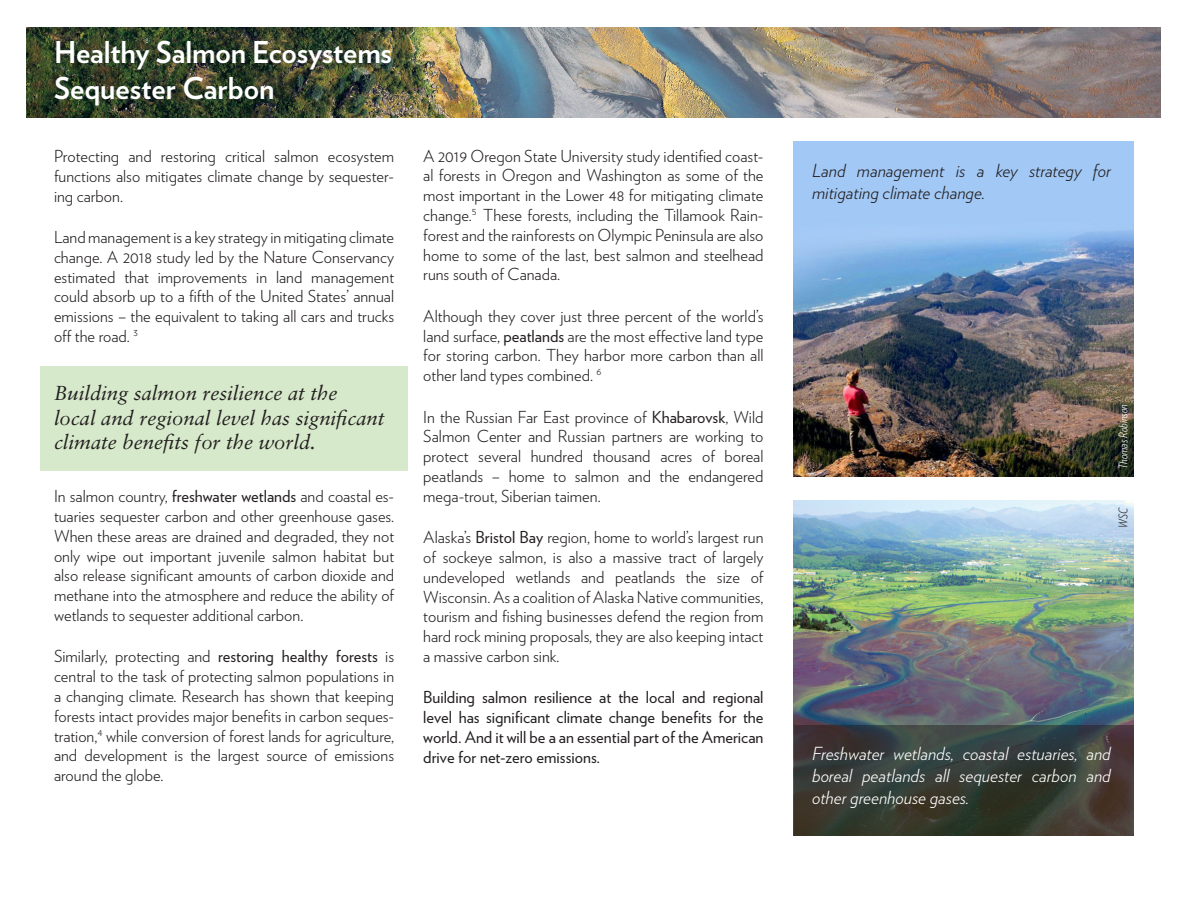
<style>
.page{position:relative;width:1188px;height:918px;background:#fff}
.page>*{position:absolute;margin:0;border:0;box-sizing:border-box;transform-origin:0 0}
.Header_climate{font:700 30px/36px "Verlag";letter-spacing:-.005em;color:#fff}
.Pullquote{font:italic 20.25px/24.3px "Sabon LT Std";color:#231f20}
.t1{font:italic 300 18px/21.6px "Verlag";color:#fff;text-align:justify}
.t2{font:italic 300 18px/21.6px "Verlag";color:#231f20}
.Body_climate{font:300 16.5px/19.8px "Verlag";color:#231f20;text-align:justify}
.Body_climate-2{font:16.5px/19.8px "Verlag";color:#231f20;text-align:justify}
.t3{font:italic 300 12px "Verlag Condensed";color:#fff}
.t4{font:italic 300 12px "Verlag Condensed";color:#231f20}
.s1{font-weight:400}
</style>
<div class="page">
<img style="left:794px;top:501px;width:340px;height:225px">
<img style="left:27px;top:27px;width:1134px;height:91px">
<img style="left:794px;top:142px;width:340px;height:335px">
<svg style="left:794px;top:726px;width:340px;height:110px;background:#383b35"></svg>
<div style="left:40px;top:367px;width:368px;height:104px;background:#d7e9cb"></div>
<p class="Header_climate" style="left:54px;top:33px;width:340px">Healthy Salmon Ecosystems<br>Sequester Carbon</p>
<p class="Body_climate" style="left:54px;top:145px;width:342px">Protecting and restoring critical salmon ecosystem functions also mitigates climate change by sequester&shy;ing carbon.</p>
<p class="Body_climate" style="left:54px;top:226px;width:342px">Land management is a key strategy in mitigating climate change. A 2018 study led by the Nature Conservancy estimated that improvements in land management could absorb up to a fifth of the United States’ annual emissions – the equivalent to taking all cars and trucks off the road. <sup>3</sup></p>
<p class="Pullquote" style="left:54px;top:381px;width:332px">Building salmon resilience at the<br>local and regional level has significant climate benefits for the world.</p>
<p class="Body_climate" style="left:54px;top:485px;width:342px">In salmon country, <span class="s1">freshwater wetlands</span> and coastal es&shy;tuaries sequester carbon and other greenhouse gases.<br>When these areas are drained and degraded, they not only wipe out important juvenile salmon habitat but also release significant amounts of carbon dioxide and methane into the atmosphere and reduce the ability of wetlands to sequester additional carbon.</p>
<p class="Body_climate" style="left:54px;top:646px;width:342px">Similarly, protecting and <span class="s1">restoring healthy forests</span> is central to the task of protecting salmon populations in a changing climate. Research has shown that keeping forests intact provides major benefits in carbon seques&shy;tration,<sup>4</sup> while conversion of forest lands for agriculture, and development is the largest source of emissions around the globe.</p>
<p class="Body_climate" style="left:423px;top:145px;width:342px">A 2019 Oregon State University study identified coast&shy;al forests in Oregon and Washington as some of the most important in the Lower 48 for mitigating climate change.<sup>5</sup> These forests, including the Tillamook Rain&shy;forest and the rainforests on Olympic Peninsula are also home to some of the last, best salmon and steelhead runs south of Canada.</p>
<p class="Body_climate" style="left:423px;top:305px;width:342px">Although they cover just three percent of the world’s land surface, <span class="s1">peatlands</span> are the most effective land type for storing carbon. They harbor more carbon than all other land types combined. <sup>6</sup></p>
<p class="Body_climate" style="left:423px;top:406px;width:342px">In the Russian Far East province of <span class="s1">Khabarovsk</span>, Wild Salmon Center and Russian partners are working to protect several hundred thousand acres of boreal peatlands – home to salmon and the endangered mega-trout, Siberian taimen.</p>
<p class="Body_climate" style="left:423px;top:527px;width:342px">Alaska’s <span class="s1">Bristol Bay</span> region, home to world’s largest run of sockeye salmon, is also a massive tract of largely undeveloped wetlands and peatlands the size of Wisconsin. As a coalition of Alaska Native communities, tourism and fishing businesses defend the region from hard rock mining proposals, they are also keeping intact a massive carbon sink.</p>
<p class="Body_climate-2" style="left:423px;top:687px;width:342px">Building salmon resilience at the local and regional level has significant climate change benefits for the world. And it will be a an essential part of the American drive for net-zero emissions.</p>
<p class="t2" style="left:812px;top:159px;width:300px">Land management is a key strategy for mitigating climate change.</p>
<p class="t3" style="left:1115px;top:469px;width:66px;rotate:-90deg">Thomas Robinson</p>
<p class="t4" style="left:1115px;top:528px;width:22px;rotate:-90deg">WSC</p>
<p class="t1" style="left:812px;top:742px;width:300px">Freshwater wetlands, coastal estuaries, and boreal peatlands all sequester carbon and other greenhouse gases.</p>
</div>
